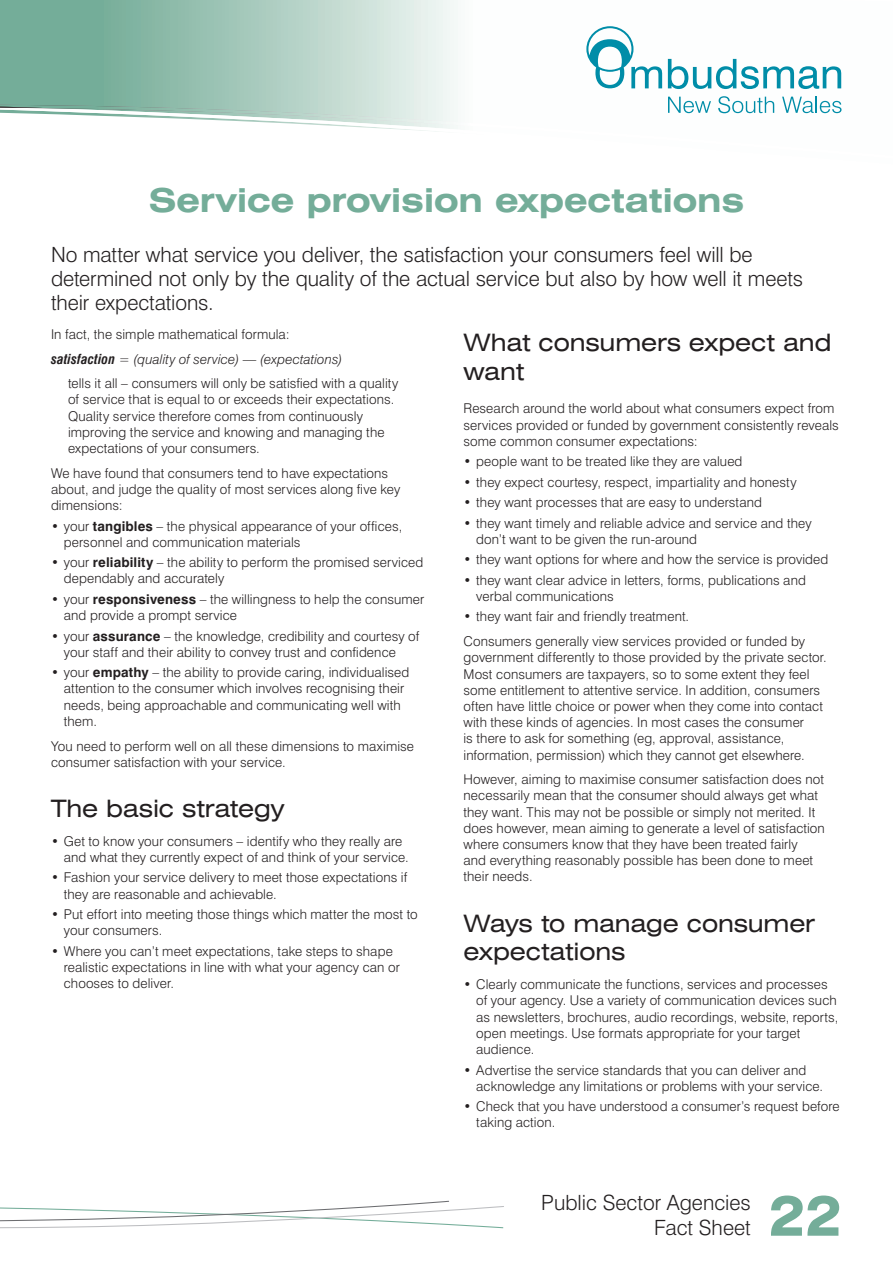
<style>
.page{position:relative;width:893px;height:1263px;background:#fff}
.page>*{position:absolute;margin:0;border:0;box-sizing:border-box;transform-origin:0 0}
.t1{font:700 expanded 55.65px "Swiss 721 BT";color:#74ad99;scale:.92 1}
.t2{font:700 expanded 33px "Swiss 721 BT";letter-spacing:-.005em;color:#74ad99}
.t3{font:expanded 24px/28.8px "Swiss 721 BT";letter-spacing:-.01em;color:#231f20}
.t4{font:300 21px/24px "Swiss 721 BT";letter-spacing:-.005em;color:#231f20}
.t5{font:300 13.5px/16.2px "Swiss 721 BT";letter-spacing:.01em;color:#231f20}
.t6{font:italic 300 13.5px "Swiss 721 BT";letter-spacing:.01em;color:#231f20}
.s1{font-weight:700;font-stretch:condensed}
.s2{font-weight:700}
</style>
<div class="page">
<svg style="left:0;top:1200px;width:504px;height:29px"></svg>
<svg style="left:0;top:0;width:842px;height:105px"></svg>
<img style="left:0;top:105px;width:842px;height:27px">
<img style="left:0;top:107px;width:52px;height:1px">
<svg style="left:668px;top:59px;width:173px;height:30px"></svg>
<svg style="left:668px;top:97px;width:43px;height:16px"></svg>
<svg style="left:718px;top:96px;width:56px;height:17px"></svg>
<svg style="left:782px;top:97px;width:59px;height:16px"></svg>
<svg style="left:586px;top:26px;width:76px;height:62px"></svg>
<h2 class="t2" style="left:148px;top:181px;width:598px">Service provision expectations</h2>
<h3 class="t4" style="left:51px;top:242px;width:754px">No matter what service you deliver, the satisfaction your consumers feel will be determined not only by the quality of the actual service but also by how well it meets their expectations.</h3>
<p class="t5" style="left:51px;top:326px;width:240px">In fact, the simple mathematical formula:</p>
<p class="t6" style="left:51px;top:350px;width:293px"><span class="s1">satisfaction</span> = (quality of service) — (expectations)</p>
<p class="t5" style="left:68px;top:375px;width:332px">tells it all – consumers will only be satisfied with a quality</p>
<p class="t5" style="left:68px;top:391px;width:328px">of service that is equal to or exceeds their expectations.<br>Quality service therefore comes from continuously improving the service and knowing and managing the expectations of your consumers.</p>
<p class="t5" style="left:51px;top:465px;width:351px">We have found that consumers tend to have expectations about, and judge the quality of most services along five key dimensions:</p>
<p class="t5" style="left:64px;top:518px;width:340px;text-indent:-13px">• your <span class="s2">tangibles</span> – the physical appearance of your offices, personnel and communication materials</p>
<p class="t5" style="left:64px;top:554px;width:361px;text-indent:-13px">• your <span class="s2">reliability</span> – the ability to perform the promised serviced dependably and accurately</p>
<p class="t5" style="left:64px;top:591px;width:362px;text-indent:-13px">• your <span class="s2">responsiveness</span> – the willingness to help the consumer and provide a prompt service</p>
<p class="t5" style="left:64px;top:627px;width:357px;text-indent:-13px">• your <span class="s2">assurance</span> – the knowledge, credibility and courtesy of your staff and their ability to convey trust and confidence</p>
<p class="t5" style="left:64px;top:664px;width:347px;text-indent:-13px">• your <span class="s2">empathy</span> – the ability to provide caring, individualised attention to the consumer which involves recognising their needs, being approachable and communicating well with them.</p>
<p class="t5" style="left:51px;top:737px;width:365px">You need to perform well on all these dimensions to maximise consumer satisfaction with your service.</p>
<h3 class="t3" style="left:51px;top:794px;width:235px">The basic strategy</h3>
<p class="t5" style="left:64px;top:833px;width:346px;text-indent:-13px">• Get to know your consumers – identify who they really are and what they currently expect of and think of your service.</p>
<p class="t5" style="left:64px;top:869px;width:345px;text-indent:-13px">• Fashion your service delivery to meet those expectations if they are reasonable and achievable.</p>
<p class="t5" style="left:64px;top:906px;width:355px;text-indent:-13px">• Put effort into meeting those things which matter the most to your consumers.</p>
<p class="t5" style="left:64px;top:943px;width:338px;text-indent:-13px">• Where you can’t meet expectations, take steps to shape realistic expectations in line with what your agency can or chooses to deliver.</p>
<h3 class="t3" style="left:463px;top:328px;width:369px">What consumers expect and want</h3>
<p class="t5" style="left:463px;top:400px;width:377px">Research around the world about what consumers expect from services provided or funded by government consistently reveals some common consumer expectations:</p>
<p class="t5" style="left:463px;top:453px;width:280px">• people want to be treated like they are valued</p>
<p class="t5" style="left:463px;top:474px;width:335px">• they expect courtesy, respect, impartiality and honesty</p>
<p class="t5" style="left:463px;top:494px;width:300px">• they want processes that are easy to understand</p>
<p class="t5" style="left:476px;top:515px;width:337px;text-indent:-13px">• they want timely and reliable advice and service and they don’t want to be given the run-around</p>
<p class="t5" style="left:463px;top:551px;width:366px">• they want options for where and how the service is provided</p>
<p class="t5" style="left:476px;top:572px;width:331px;text-indent:-13px">• they want clear advice in letters, forms, publications and verbal communications</p>
<p class="t5" style="left:463px;top:604px;width:343px;line-height:24.8px">• they want fair and friendly treatment.<br>Consumers generally view services provided or funded by</p>
<p class="t5" style="left:463px;top:649px;width:365px">government differently to those provided by the private sector.<br>Most consumers are taxpayers, so to some extent they feel some entitlement to attentive service. In addition, consumers often have little choice or power when they come into contact with these kinds of agencies. In most cases the consumer<br>is there to ask for something (eg, approval, assistance, information, permission) which they cannot get elsewhere.</p>
<p class="t5" style="left:463px;top:771px;width:363px">However, aiming to maximise consumer satisfaction does not necessarily mean that the consumer should always get what they want. This may not be possible or simply not merited. It does however, mean aiming to generate a level of satisfaction where consumers know that they have been treated fairly<br>and everything reasonably possible has been done to meet their needs.</p>
<h3 class="t3" style="left:463px;top:908px;width:353px">Ways to manage consumer expectations</h3>
<p class="t5" style="left:476px;top:976px;width:364px;text-indent:-13px">• Clearly communicate the functions, services and processes of your agency. Use a variety of communication devices such as newsletters, brochures, audio recordings, website, reports, open meetings. Use formats appropriate for your target audience.</p>
<p class="t5" style="left:476px;top:1061px;width:348px;text-indent:-13px">• Advertise the service standards that you can deliver and acknowledge any limitations or problems with your service.</p>
<p class="t5" style="left:476px;top:1098px;width:365px;text-indent:-13px">• Check that you have understood a consumer’s request before taking action.</p>
<h3 class="t4" style="left:541px;top:1189px;width:211px;line-height:25.2px;text-align:right">Public Sector Agencies<br>Fact Sheet</h3>
<h1 class="t1" style="left:768px;top:1182px;width:82px">22</h1>
</div>
